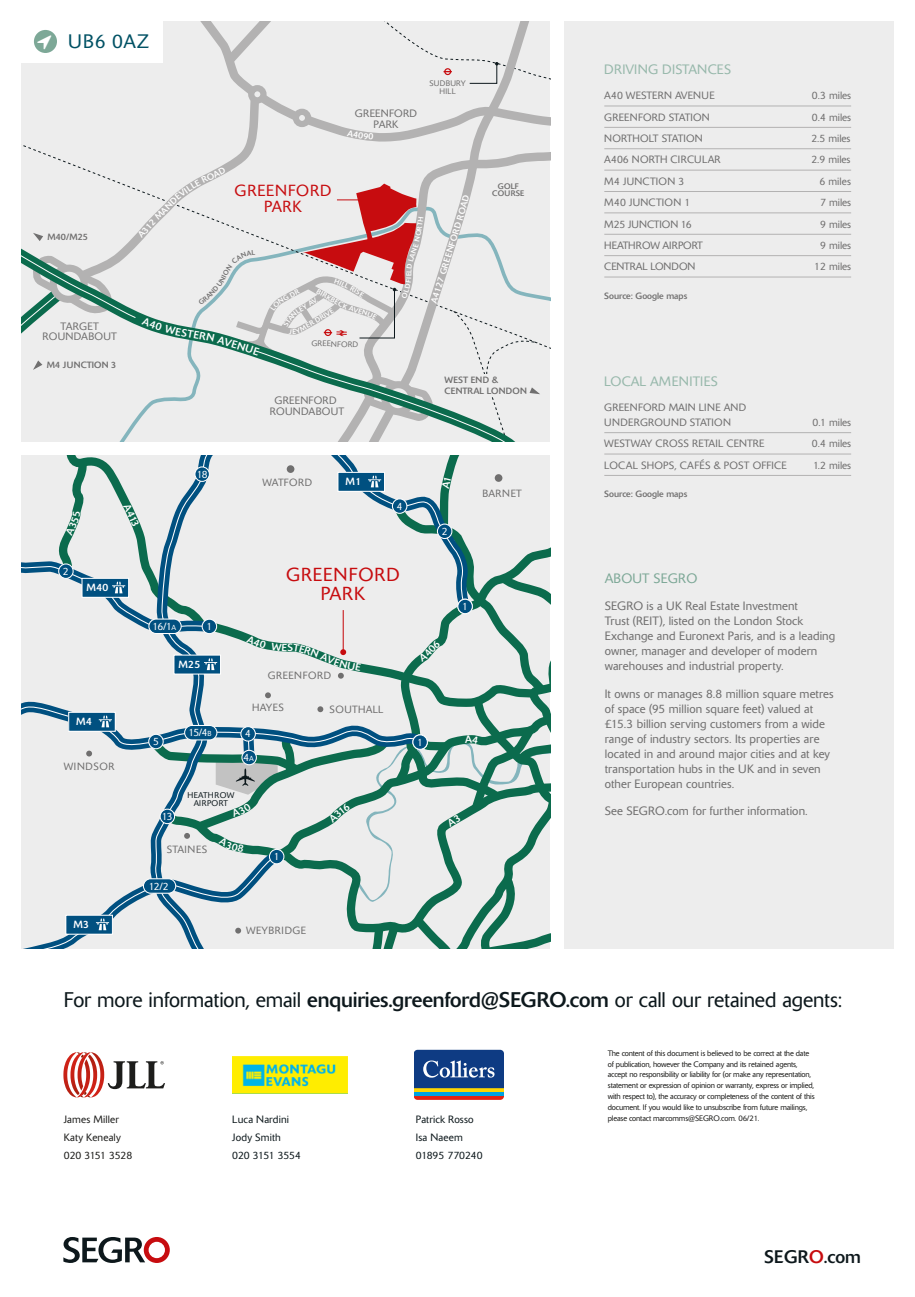
<style>
.page{position:relative;width:915px;height:1297px;background:#fff}
.page>*{position:absolute;margin:0;border:0;box-sizing:border-box;transform-origin:0 0}
.t1{font:300 21px "Delta BQ";letter-spacing:-.005em;color:#0d181c}
.t2{font:300 19.35px "Delta BQ";letter-spacing:.04em;color:#005164}
.t3{font:300 18.75px/18.8px "Delta";letter-spacing:.05em;color:#c70c0f;text-align:center}
.t4{font:18px "Delta BQ";letter-spacing:.01em;color:#0d181c}
.t5{font:300 15.9px/15.9px "Delta";letter-spacing:.05em;color:#c70c0f;text-align:center}
.t6{font:300 13.5px "Delta BQ";letter-spacing:.02em;color:#97b8ab}
.t7{font:300 13.5px "Delta BQ";letter-spacing:.02em;color:#7da897}
.t8{font:300 12px/15px "Delta BQ";letter-spacing:.01em;color:#706f6f}
.t9{font:300 10.65px/10.6px "Delta";letter-spacing:.025em;color:#706f6f;text-align:center}
.t10{font:300 10.5px/15px "Delta BQ";letter-spacing:.005em;color:#706f6f}
.t11{font:300 10.5px/17.7px "Delta BQ";letter-spacing:.01em;color:#0d181c}
.t12{font:300 10.5px "Delta BQ";letter-spacing:.025em;color:#706f6f}
.t13{font:300 10.5px/17.7px "Delta BQ";letter-spacing:.01em;color:#1d1d1b}
.t14{font:300 10.5px "Delta BQ";letter-spacing:-.02em;color:#706f6f}
.t15{font:300 10.35px "Delta";letter-spacing:.05em;color:#706f6f}
.t16{font:300 10.35px "Delta";letter-spacing:-.08em;color:#fff}
.t17{font:10.35px "Delta";letter-spacing:.03em;color:#fff}
.t18{font:300 10.35px "Delta";letter-spacing:.03em;color:#706f6f}
.t19{font:9px/10.8px "Delta";letter-spacing:.02em;color:#706f6f}
.t20{font:9px "Delta BQ";color:#706f6f}
.t21{font:8.85px "Delta";color:#fff}
.t22{font:300 8.25px/8.2px "Delta";letter-spacing:.03em;color:#0d181c;text-align:center}
.t23{font:300 7.95px/8.4px "Delta";letter-spacing:.03em;color:#706f6f;text-align:center}
.t24{font:7.95px/6.8px "Delta";letter-spacing:.025em;color:#706f6f;text-align:center}
.t25{font:300 7.8px/10.9px "Delta BQ";letter-spacing:-.02em;color:#1d1d1b}
.t26{font:7.05px "Delta";color:#fff}
.s1{font-size:7.2px}
.s2{font-weight:400}
.s3{color:#c70c0f}
</style>
<div class="page">
<svg style="left:63px;top:1052px;width:102px;height:45px"></svg>
<div style="left:564px;top:21px;width:329px;height:927px;background:#ededed"></div>
<hr style="left:604px;top:432px;width:246px;height:1px;background:#b3b2b2">
<hr style="left:604px;top:454px;width:246px;height:1px;background:#b3b2b2">
<hr style="left:604px;top:475px;width:246px;height:1px;background:#b3b2b2">
<hr style="left:604px;top:106px;width:246px;height:1px;background:#b3b2b2">
<hr style="left:604px;top:127px;width:246px;height:1px;background:#b3b2b2">
<hr style="left:604px;top:148px;width:246px;height:1px;background:#b3b2b2">
<hr style="left:604px;top:170px;width:246px;height:1px;background:#b3b2b2">
<hr style="left:604px;top:191px;width:246px;height:1px;background:#b3b2b2">
<hr style="left:604px;top:212px;width:246px;height:1px;background:#b3b2b2">
<hr style="left:604px;top:234px;width:246px;height:1px;background:#b3b2b2">
<hr style="left:604px;top:255px;width:246px;height:1px;background:#b3b2b2">
<hr style="left:604px;top:277px;width:246px;height:1px;background:#b3b2b2">
<hr style="left:414px;top:1092px;width:89px;height:4px;background:#00a3e1">
<svg style="left:414px;top:1088px;width:89px;height:4px"></svg>
<svg style="left:414px;top:1096px;width:89px;height:4px"></svg>
<svg style="left:414px;top:1050px;width:89px;height:38px;background:#285090"></svg>
<img style="left:232px;top:1056px;width:115px;height:37px">
<svg style="left:63px;top:1237px;width:107px;height:26px"></svg>
<svg style="left:21px;top:21px;width:529px;height:420px;background:#dfdfde"></svg>
<svg style="left:21px;top:455px;width:529px;height:493px;background:#c5d5d5"></svg>
<h2 class="t2" style="left:68px;top:30px;width:82px">UB6 0AZ</h2>
<p class="t9" style="left:355px;top:108px;width:64px">GREENFORD<br>PARK</p>
<p class="t23" style="left:429px;top:79px;width:38px">SUDBURY<br>HILL</p>
<p class="t19" style="left:48px;top:232px;width:42px">M40/M25</p>
<p class="t9" style="left:43px;top:321px;width:76px">TARGET<br>ROUNDABOUT</p>
<p class="t19" style="left:47px;top:360px;width:71px">M4 JUNCTION 3</p>
<p class="t16" style="left:63px;top:565px;width:7px">2</p>
<p class="t17" style="left:86px;top:581px;width:23px">M40</p>
<p class="t17" style="left:76px;top:715px;width:17px">M4</p>
<p class="t15" style="left:64px;top:760px;width:52px">WINDSOR</p>
<p class="t17" style="left:73px;top:918px;width:17px">M3</p>
<h3 class="t5" style="left:234px;top:183px;width:98px">GREENFORD<br>PARK</h3>
<p class="t26" style="left:319px;top:287px;width:17px;rotate:30deg">BIRK</p>
<p class="t23" style="left:311px;top:339px;width:48px;rotate:2deg">GREENFORD</p>
<p class="t9" style="left:270px;top:395px;width:76px">GREENFORD<br>ROUNDABOUT</p>
<p class="t21" style="left:439px;top:266px;width:65px;rotate:-73deg">REENFORD RO</p>
<p class="t21" style="left:428px;top:301px;width:38px;rotate:-72deg">A4127 G</p>
<p class="t24" style="left:492px;top:183px;width:34px">GOLF<br>COURSE</p>
<p class="t19" style="left:444px;top:375px;width:84px">WEST END &amp;<br>CENTRAL LONDON</p>
<p class="t16" style="left:196px;top:468px;width:12px">18</p>
<p class="t15" style="left:262px;top:476px;width:51px">WATFORD</p>
<p class="t17" style="left:345px;top:475px;width:17px">M1</p>
<p class="t16" style="left:396px;top:500px;width:7px">4</p>
<p class="t16" style="left:152px;top:620px;width:25px">16/1<span class="s1">A</span></p>
<p class="t16" style="left:206px;top:620px;width:7px">1</p>
<p class="t17" style="left:178px;top:658px;width:23px">M25</p>
<p class="t16" style="left:153px;top:735px;width:7px">5</p>
<p class="t16" style="left:188px;top:726px;width:25px">15/4<span class="s1">B</span></p>
<h3 class="t3" style="left:286px;top:565px;width:115px">GREENFORD<br>PARK</h3>
<p class="t15" style="left:268px;top:669px;width:65px">GREENFORD</p>
<p class="t15" style="left:252px;top:701px;width:33px">HAYES</p>
<p class="t18" style="left:329px;top:703px;width:55px">SOUTHALL</p>
<p class="t16" style="left:245px;top:728px;width:7px">4</p>
<p class="t16" style="left:243px;top:751px;width:12px">4<span class="s1">A</span></p>
<p class="t16" style="left:162px;top:810px;width:12px">13</p>
<p class="t22" style="left:187px;top:791px;width:48px">HEATHROW<br>AIRPORT</p>
<p class="t15" style="left:167px;top:843px;width:42px">STAINES</p>
<p class="t16" style="left:149px;top:880px;width:21px">12/2</p>
<p class="t16" style="left:274px;top:850px;width:7px">1</p>
<p class="t15" style="left:246px;top:924px;width:62px">WEYBRIDGE</p>
<p class="t16" style="left:417px;top:736px;width:7px">1</p>
<p class="t16" style="left:441px;top:525px;width:7px">2</p>
<p class="t15" style="left:482px;top:487px;width:41px">BARNET</p>
<p class="t16" style="left:462px;top:600px;width:7px">1</p>
<p class="t6" style="left:604px;top:61px;width:128px">DRIVING DISTANCES</p>
<p class="t10" style="left:604px;top:88px;width:112px">A40 WESTERN AVENUE</p>
<p class="t10" style="left:811px;top:88px;width:41px">0.3 miles</p>
<p class="t10" style="left:604px;top:110px;width:107px">GREENFORD STATION</p>
<p class="t10" style="left:811px;top:110px;width:41px">0.4 miles</p>
<p class="t10" style="left:604px;top:131px;width:100px">NORTHOLT STATION</p>
<p class="t10" style="left:811px;top:131px;width:41px">2.5 miles</p>
<p class="t10" style="left:604px;top:152px;width:118px">A406 NORTH CIRCULAR</p>
<p class="t10" style="left:811px;top:152px;width:41px">2.9 miles</p>
<p class="t12" style="left:604px;top:175px;width:81px">M4 JUNCTION 3</p>
<p class="t10" style="left:819px;top:174px;width:33px">6 miles</p>
<p class="t12" style="left:604px;top:196px;width:87px">M40 JUNCTION 1</p>
<p class="t10" style="left:819px;top:195px;width:33px">7 miles</p>
<p class="t10" style="left:604px;top:216px;width:89px">M25 JUNCTION 16</p>
<p class="t10" style="left:819px;top:216px;width:33px">9 miles</p>
<p class="t14" style="left:604px;top:239px;width:100px">HEATHROW AIRPORT</p>
<p class="t10" style="left:819px;top:238px;width:33px">9 miles</p>
<p class="t10" style="left:604px;top:259px;width:93px">CENTRAL LONDON</p>
<p class="t10" style="left:813px;top:259px;width:38px">12 miles</p>
<p class="t20" style="left:604px;top:290px;width:84px">Source: Google maps</p>
<p class="t6" style="left:604px;top:373px;width:115px">LOCAL AMENITIES</p>
<p class="t10" style="left:604px;top:400px;width:143px">GREENFORD MAIN LINE AND<br>UNDERGROUND STATION</p>
<p class="t10" style="left:812px;top:415px;width:40px">0.1 miles</p>
<p class="t10" style="left:604px;top:436px;width:161px">WESTWAY CROSS RETAIL CENTRE</p>
<p class="t10" style="left:811px;top:436px;width:41px">0.4 miles</p>
<p class="t12" style="left:604px;top:459px;width:184px">LOCAL SHOPS, CAFÉS &amp; POST OFFICE</p>
<p class="t10" style="left:812px;top:458px;width:40px">1.2 miles</p>
<p class="t20" style="left:604px;top:488px;width:84px">Source: Google maps</p>
<p class="t7" style="left:604px;top:570px;width:94px">ABOUT SEGRO</p>
<p class="t8" style="left:604px;top:598px;width:232px">SEGRO is a UK Real Estate Investment<br>Trust (REIT), listed on the London Stock Exchange and Euronext Paris, and is a leading owner, manager and developer of modern warehouses and industrial property.</p>
<p class="t8" style="left:604px;top:686px;width:230px">It owns or manages 8.8 million square metres of space (95 million square feet) valued at £15.3 billion serving customers from a wide range of industry sectors. Its properties are located in and around major cities and at key transportation hubs in the UK and in seven other European countries.</p>
<p class="t8" style="left:604px;top:804px;width:204px">See SEGRO.com for further information.</p>
<h1 class="t1" style="left:64px;top:987px;width:780px">For more information, email <span class="s2">enquiries.greenford@SEGRO.com</span> or call our retained agents:</h1>
<p class="t13" style="left:64px;top:1110px;width:70px">James Miller<br>Katy Kenealy<br>020 3151 3528</p>
<p class="t11" style="left:232px;top:1110px;width:70px">Luca Nardini<br>Jody Smith<br>020 3151 3554</p>
<p class="t11" style="left:415px;top:1110px;width:68px">Patrick Rosso<br>Isa Naeem<br>01895 770240</p>
<p class="t25" style="left:607px;top:1047px;width:208px">The content of this document is believed to be correct at the date of publication, however the Company and its retained agents, accept no responsibility or liability for (or make any representation, statement or expression of opinion or warranty, express or implied, with respect to), the accuracy or completeness of the content of this document. If you would like to unsubscribe from future mailings, please contact marcomms@SEGRO.com. 06/21.</p>
<h3 class="t4" style="left:763px;top:1246px;width:98px">SEGR<span class="s3">O</span>.com</h3>
</div>
